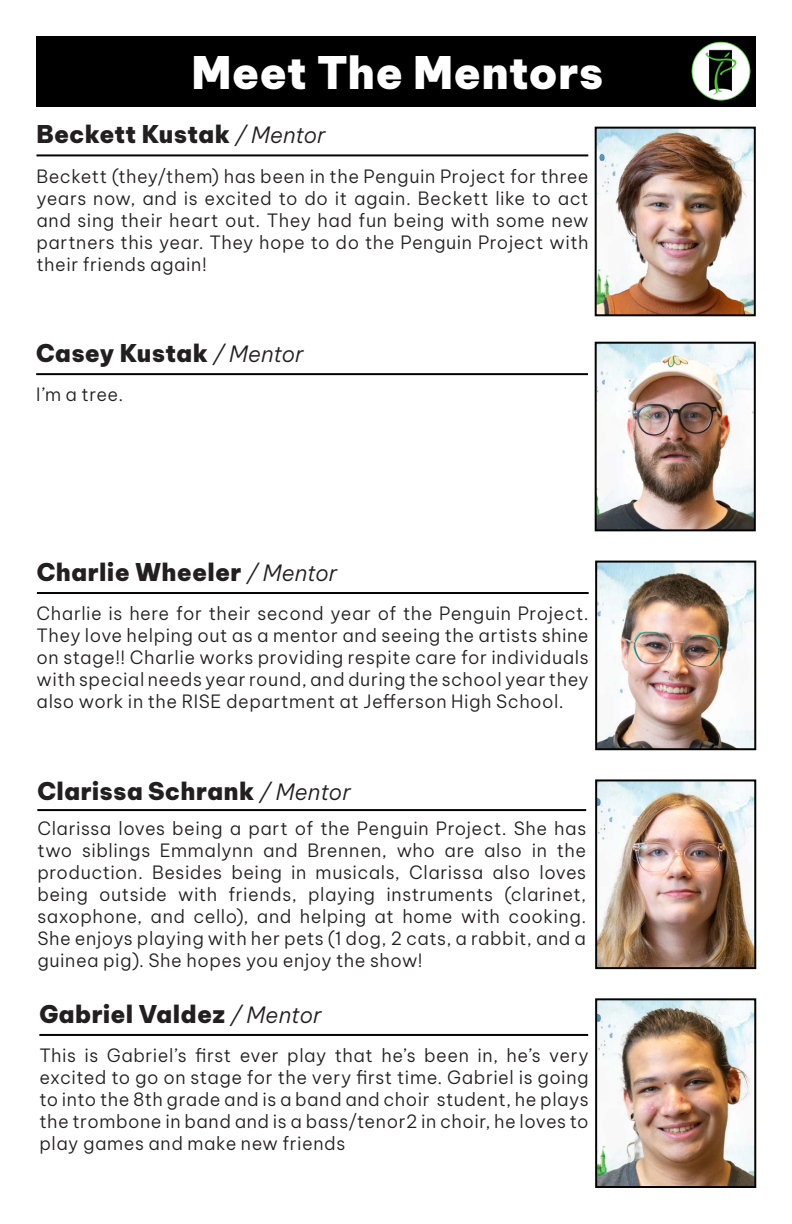
<style>
.page{position:relative;width:792px;height:1224px;background:#fff}
.page>*{position:absolute;margin:0;border:0;box-sizing:border-box;transform-origin:0 0}
.t1{font:900 44px "Be Vietnam Pro";letter-spacing:.005em;color:#fff}
.t2{font:900 24px "Be Vietnam Pro";letter-spacing:.01em;color:#231f20}
.t3{font:300 18px/22px "Be Vietnam Pro";letter-spacing:.03em;color:#231f20;text-align:justify}
.s1{font-weight:300;font-style:italic;font-size:22px}
</style>
<div class="page">
<img style="left:598px;top:345px;width:155px;height:183px">
<div style="left:595px;top:342px;width:161px;height:189px;border:2px solid #040503"></div>
<img style="left:598px;top:564px;width:155px;height:183px">
<div style="left:595px;top:561px;width:161px;height:189px;border:2px solid #040503"></div>
<img style="left:598px;top:782px;width:155px;height:184px">
<div style="left:595px;top:779px;width:161px;height:190px;border:2px solid #040503"></div>
<img style="left:598px;top:1001px;width:155px;height:184px">
<div style="left:595px;top:998px;width:161px;height:190px;border:2px solid #040503"></div>
<img style="left:598px;top:130px;width:155px;height:183px">
<div style="left:595px;top:127px;width:161px;height:189px;border:2px solid #040503"></div>
<hr style="left:36px;top:154px;width:552px;height:2px;background:#040503">
<hr style="left:37px;top:809px;width:549px;height:2px;background:#040503">
<hr style="left:39px;top:1034px;width:549px;height:2px;background:#040503">
<hr style="left:36px;top:373px;width:552px;height:2px;background:#040503">
<hr style="left:37px;top:592px;width:552px;height:2px;background:#040503">
<div style="left:36px;top:36px;width:720px;height:71px;background:#000"></div>
<img style="left:691px;top:41px;width:60px;height:60px">
<p class="t1" style="left:191px;top:34px;width:413px">Meet The Mentors</p>
<p class="t2" style="left:36px;top:113px;width:291px">Beckett Kustak <span class="s1">/ Mentor</span></p>
<p class="t3" style="left:36px;top:163px;width:554px">Beckett (they/them) has been in the Penguin Project for three years now, and is excited to do it again. Beckett like to act and sing their heart out. They had fun being with some new partners this year. They hope to do the Penguin Project with their friends again!</p>
<p class="t2" style="left:36px;top:332px;width:269px">Casey Kustak <span class="s1">/ Mentor</span></p>
<p class="t3" style="left:36px;top:382px;width:89px">I’m a tree.</p>
<p class="t2" style="left:37px;top:551px;width:302px">Charlie Wheeler <span class="s1">/ Mentor</span></p>
<p class="t3" style="left:37px;top:601px;width:554px">Charlie is here for their second year of the Penguin Project.<br>They love helping out as a mentor and seeing the artists shine on stage!! Charlie works providing respite care for individuals with special needs year round, and during the school year they also work in the RISE department at Jefferson High School.</p>
<p class="t2" style="left:37px;top:770px;width:315px">Clarissa Schrank <span class="s1">/ Mentor</span></p>
<p class="t3" style="left:37px;top:816px;width:550px">Clarissa loves being a part of the Penguin Project. She has two siblings Emmalynn and Brennen, who are also in the production. Besides being in musicals, Clarissa also loves being outside with friends, playing instruments (clarinet, saxophone, and cello), and helping at home with cooking.<br>She enjoys playing with her pets (1 dog, 2 cats, a rabbit, and a guinea pig). She hopes you enjoy the show!</p>
<p class="t2" style="left:39px;top:993px;width:284px">Gabriel Valdez <span class="s1">/ Mentor</span></p>
<p class="t3" style="left:39px;top:1043px;width:551px">This is Gabriel’s first ever play that he’s been in, he’s very excited to go on stage for the very first time. Gabriel is going to into the 8th grade and is a band and choir student, he plays the trombone in band and is a bass/tenor2 in choir, he loves to play games and make new friends</p>
</div>
